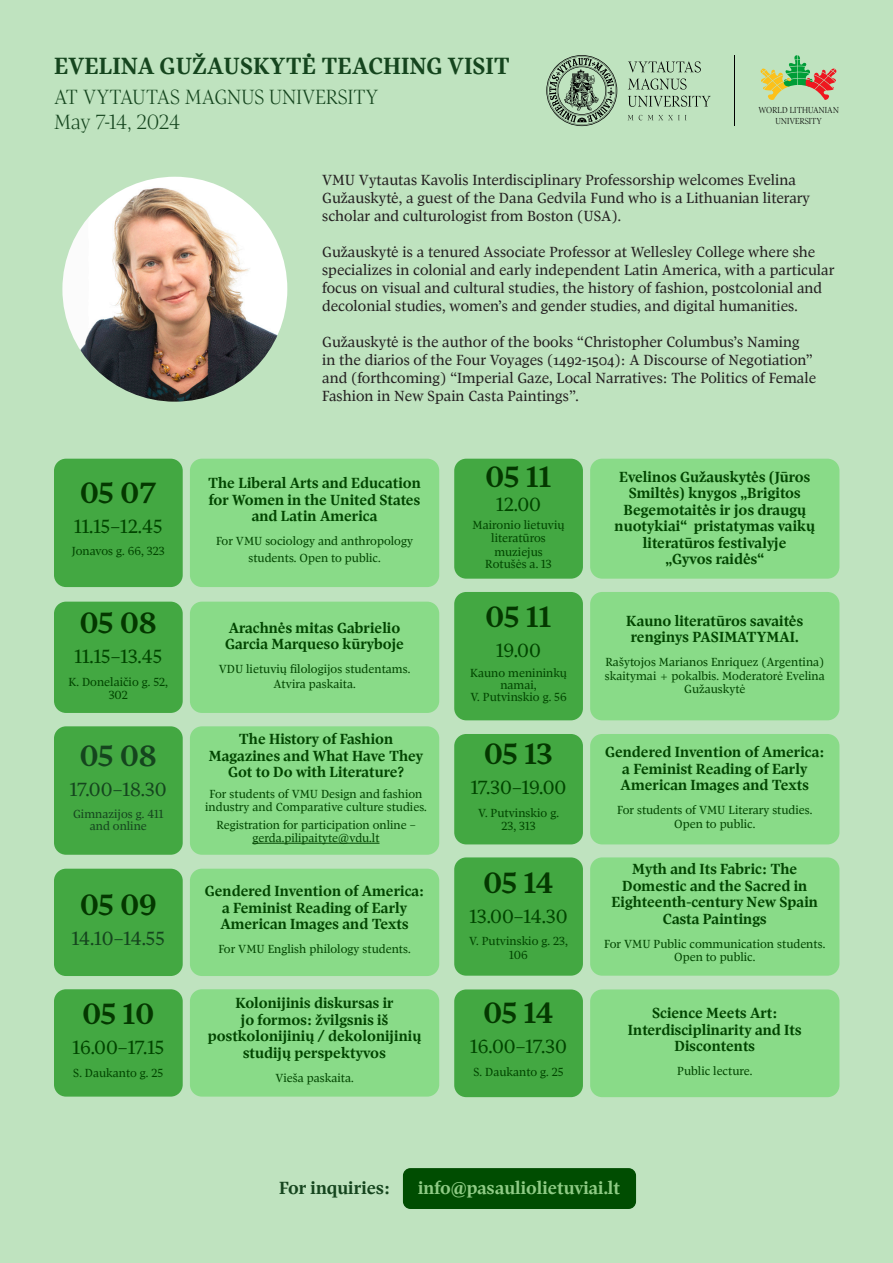
<style>
.page{position:relative;width:893px;height:1263px;background:#bfe3bf}
.page>*{position:absolute;margin:0;border:0;box-sizing:border-box;transform-origin:0 0}
.t1{font:700 30px "Pratt Nova Text";color:#043800}
.t2{font:700 30px "Pratt Nova Text";color:#15451e}
.t3{font:700 24px "Pratt Nova Text";color:#15451e}
.t4{font:300 21px/25.2px "Pratt Nova";letter-spacing:-.005em;color:#15451e}
.t5{font:19.5px "Pratt Nova Text";color:#014500}
.t6{font:19.5px "Pratt Nova Text";color:#15451e}
.t7{font:700 18px "Pratt Nova Text";color:#8fcb85}
.t8{font:700 18px "Pratt Nova Text";color:#15451e}
.t9{font:700 15px/16.5px "Pratt Nova Text";color:#014500;text-align:center}
.t10{font:15px/18px "Pratt Nova Text";color:#231f20}
.t11{font:12px/13.5px "Pratt Nova Text";color:#014500;text-align:center}
.t12{font:12px "Pratt Nova Text";color:#15451e}
.t13{font:300 8.85px/11.2px "Pratt Nova";letter-spacing:.005em;color:#000;text-align:center}
</style>
<div class="page">
<div style="left:403px;top:1168px;width:233px;height:41px;background:#004d01;border-radius:8px"></div>
<img style="left:62px;top:177px;width:225px;height:225px;border-radius:112px">
<div style="left:54px;top:459px;width:129px;height:128px;background:#43a842;border-radius:12px"></div>
<div style="left:454px;top:459px;width:129px;height:120px;background:#43a842;border-radius:12px"></div>
<div style="left:54px;top:602px;width:129px;height:111px;background:#43a842;border-radius:12px"></div>
<div style="left:454px;top:592px;width:129px;height:128px;background:#43a842;border-radius:12px"></div>
<div style="left:54px;top:726px;width:129px;height:129px;background:#43a842;border-radius:12px"></div>
<div style="left:454px;top:734px;width:129px;height:110px;background:#43a842;border-radius:12px"></div>
<div style="left:54px;top:869px;width:129px;height:107px;background:#43a842;border-radius:12px"></div>
<div style="left:454px;top:857px;width:129px;height:119px;background:#43a842;border-radius:12px"></div>
<div style="left:54px;top:989px;width:129px;height:107px;background:#43a842;border-radius:12px"></div>
<div style="left:454px;top:989px;width:129px;height:108px;background:#43a842;border-radius:12px"></div>
<div style="left:190px;top:459px;width:249px;height:128px;background:#89db88;border-radius:12px"></div>
<div style="left:590px;top:459px;width:249px;height:120px;background:#89db88;border-radius:12px"></div>
<div style="left:190px;top:602px;width:249px;height:111px;background:#89db88;border-radius:12px"></div>
<div style="left:590px;top:592px;width:249px;height:128px;background:#89db88;border-radius:12px"></div>
<div style="left:190px;top:726px;width:249px;height:129px;background:#89db88;border-radius:12px"></div>
<div style="left:590px;top:734px;width:249px;height:110px;background:#89db88;border-radius:12px"></div>
<div style="left:190px;top:869px;width:249px;height:107px;background:#89db88;border-radius:12px"></div>
<div style="left:590px;top:857px;width:249px;height:119px;background:#89db88;border-radius:12px"></div>
<div style="left:190px;top:989px;width:249px;height:107px;background:#89db88;border-radius:12px"></div>
<div style="left:590px;top:989px;width:249px;height:108px;background:#89db88;border-radius:12px"></div>
<hr style="left:253px;top:843px;width:127px;height:1px;background:#014500">
<hr style="left:734px;top:55px;width:1px;height:71px;background:#000">
<svg style="left:546px;top:55px;width:71px;height:71px"></svg>
<svg style="left:628px;top:115px;width:5px;height:5px"></svg>
<svg style="left:639px;top:115px;width:47px;height:5px"></svg>
<svg style="left:628px;top:61px;width:73px;height:11px"></svg>
<svg style="left:628px;top:78px;width:58px;height:12px"></svg>
<svg style="left:628px;top:96px;width:83px;height:11px"></svg>
<svg style="left:760px;top:55px;width:76px;height:45px"></svg>
<p class="t3" style="left:54px;top:53px;width:457px">EVELINA GUŽAUSKYTĖ TEACHING VISIT</p>
<p class="t4" style="left:54px;top:84px;width:326px">AT VYTAUTAS MAGNUS UNIVERSITY<br>May 7-14, 2024</p>
<p class="t13" style="left:759px;top:104px;width:82px">WORLD LITHUANIAN<br>UNIVERSITY</p>
<p class="t1" style="left:80px;top:477px;width:78px">05 07</p>
<p class="t5" style="left:74px;top:516px;width:90px">11.15–12.45</p>
<p class="t11" style="left:72px;top:545px;width:94px">Jonavos g. 66, 323</p>
<p class="t1" style="left:80px;top:607px;width:79px">05 08</p>
<p class="t5" style="left:74px;top:646px;width:89px">11.15–13.45</p>
<p class="t11" style="left:69px;top:675px;width:101px">K. Donelaičio g. 52,<br>302</p>
<p class="t2" style="left:80px;top:740px;width:79px">05 08</p>
<p class="t6" style="left:70px;top:779px;width:98px">17.00–18.30</p>
<p class="t12" style="left:73px;top:808px;width:92px">Gimnazijos g. 411</p>
<p class="t12" style="left:90px;top:820px;width:59px">and online</p>
<p class="t1" style="left:80px;top:889px;width:78px">05 09</p>
<p class="t6" style="left:72px;top:928px;width:94px">14.10–14.55</p>
<p class="t1" style="left:82px;top:998px;width:73px">05 10</p>
<p class="t5" style="left:72px;top:1037px;width:93px">16.00–17.15</p>
<p class="t11" style="left:73px;top:1066px;width:92px">S. Daukanto g. 25</p>
<p class="t10" style="left:322px;top:171px;width:489px">VMU Vytautas Kavolis Interdisciplinary Professorship welcomes Evelina<br>Gužauskytė, a guest of the Dana Gedvila Fund who is a Lithuanian literary scholar and culturologist from Boston (USA).</p>
<p class="t10" style="left:322px;top:243px;width:514px">Gužauskytė is a tenured Associate Professor at Wellesley College where she specializes in colonial and early independent Latin America, with a particular focus on visual and cultural studies, the history of fashion, postcolonial and decolonial studies, women’s and gender studies, and digital humanities.</p>
<p class="t10" style="left:322px;top:333px;width:495px">Gužauskytė is the author of the books “Christopher Columbus’s Naming in the diarios of the Four Voyages (1492-1504): A Discourse of Negotiation” and (forthcoming) “Imperial Gaze, Local Narratives: The Politics of Female Fashion in New Spain Casta Paintings”.</p>
<p class="t9" style="left:208px;top:475px;width:214px">The Liberal Arts and Education for Women in the United States and Latin America</p>
<p class="t11" style="left:216px;top:533px;width:199px;line-height:16.5px">For VMU sociology and anthropology students. Open to public.</p>
<p class="t9" style="left:225px;top:620px;width:180px;text-align:left">Arachnės mitas Gabrielio<br>Garcia Marqueso kūryboje</p>
<p class="t11" style="left:219px;top:662px;width:193px;line-height:15px">VDU lietuvių filologijos studentams.<br>Atvira paskaita.</p>
<p class="t9" style="left:209px;top:731px;width:216px">The History of Fashion<br>Magazines and What Have They<br>Got to Do with Literature?</p>
<p class="t11" style="left:205px;top:788px;width:223px;line-height:12.8px">For students of VMU Design and fashion industry and Comparative culture studies.</p>
<p class="t11" style="left:216px;top:819px;width:201px;line-height:12.8px">Registration for participation online – gerda.pilipaityte@vdu.lt</p>
<p class="t9" style="left:205px;top:883px;width:221px">Gendered Invention of America:</p>
<p class="t9" style="left:220px;top:900px;width:190px;text-align:left">a Feminist Reading of Early<br>American Images and Texts</p>
<p class="t11" style="left:218px;top:943px;width:194px">For VMU English philology students.</p>
<p class="t9" style="left:208px;top:995px;width:215px">Kolonijinis diskursas ir<br>jo formos: žvilgsnis iš postkolonijinių / dekolonijinių studijų perspektyvos</p>
<p class="t11" style="left:275px;top:1071px;width:80px">Vieša paskaita.</p>
<p class="t1" style="left:486px;top:461px;width:67px">05 11</p>
<p class="t5" style="left:496px;top:494px;width:47px">12.00</p>
<p class="t11" style="left:473px;top:518px;width:93px">Maironio lietuvių literatūros muziejus</p>
<p class="t11" style="left:485px;top:557px;width:68px">Rotušės a. 13</p>
<p class="t1" style="left:486px;top:601px;width:67px">05 11</p>
<p class="t5" style="left:496px;top:640px;width:46px">19.00</p>
<p class="t11" style="left:470px;top:667px;width:98px;line-height:12px">Kauno menininkų namai,<br>V. Putvinskio g. 56</p>
<p class="t1" style="left:484px;top:738px;width:70px">05 13</p>
<p class="t5" style="left:471px;top:777px;width:97px">17.30–19.00</p>
<p class="t11" style="left:478px;top:806px;width:82px">V. Putvinskio g.<br>23, 313</p>
<p class="t1" style="left:484px;top:867px;width:72px">05 14</p>
<p class="t5" style="left:469px;top:906px;width:100px">13.00–14.30</p>
<p class="t11" style="left:469px;top:935px;width:100px">V. Putvinskio g. 23,<br>106</p>
<p class="t1" style="left:484px;top:997px;width:72px">05 14</p>
<p class="t5" style="left:470px;top:1036px;width:98px">16.00–17.30</p>
<p class="t11" style="left:473px;top:1065px;width:92px">S. Daukanto g. 25</p>
<p class="t9" style="left:615px;top:469px;width:202px">Evelinos Gužauskytės (Jūros<br>Smiltės) knygos „Brigitos<br>Begemotaitės ir jos draugų nuotykiai“ pristatymas vaikų literatūros festivalyje</p>
<p class="t9" style="left:665px;top:551px;width:100px">„Gyvos raidės“</p>
<p class="t9" style="left:626px;top:613px;width:179px">Kauno literatūros savaitės renginys PASIMATYMAI.</p>
<p class="t11" style="left:605px;top:655px;width:221px">Rašytojos Marianos Enriquez (Argentina) skaitymai + pokalbis. Moderatorė Evelina<br>Gužauskytė</p>
<p class="t9" style="left:605px;top:744px;width:221px">Gendered Invention of America:</p>
<p class="t9" style="left:621px;top:761px;width:190px;text-align:left">a Feminist Reading of Early<br>American Images and Texts</p>
<p class="t11" style="left:617px;top:804px;width:197px">For students of VMU Literary studies.<br>Open to public.</p>
<p class="t9" style="left:612px;top:861px;width:208px">Myth and Its Fabric: The<br>Domestic and the Sacred in<br>Eighteenth-century New Spain<br>Casta Paintings</p>
<p class="t11" style="left:604px;top:937px;width:223px">For VMU Public communication students.</p>
<p class="t11" style="left:674px;top:951px;width:83px">Open to public.</p>
<p class="t9" style="left:628px;top:1005px;width:175px">Science Meets Art:<br>Interdisciplinarity and Its<br>Discontents</p>
<p class="t11" style="left:677px;top:1065px;width:77px">Public lecture.</p>
<p class="t8" style="left:279px;top:1178px;width:113px">For inquiries:</p>
<p class="t7" style="left:418px;top:1178px;width:203px">info@pasauliolietuviai.lt</p>
</div>
